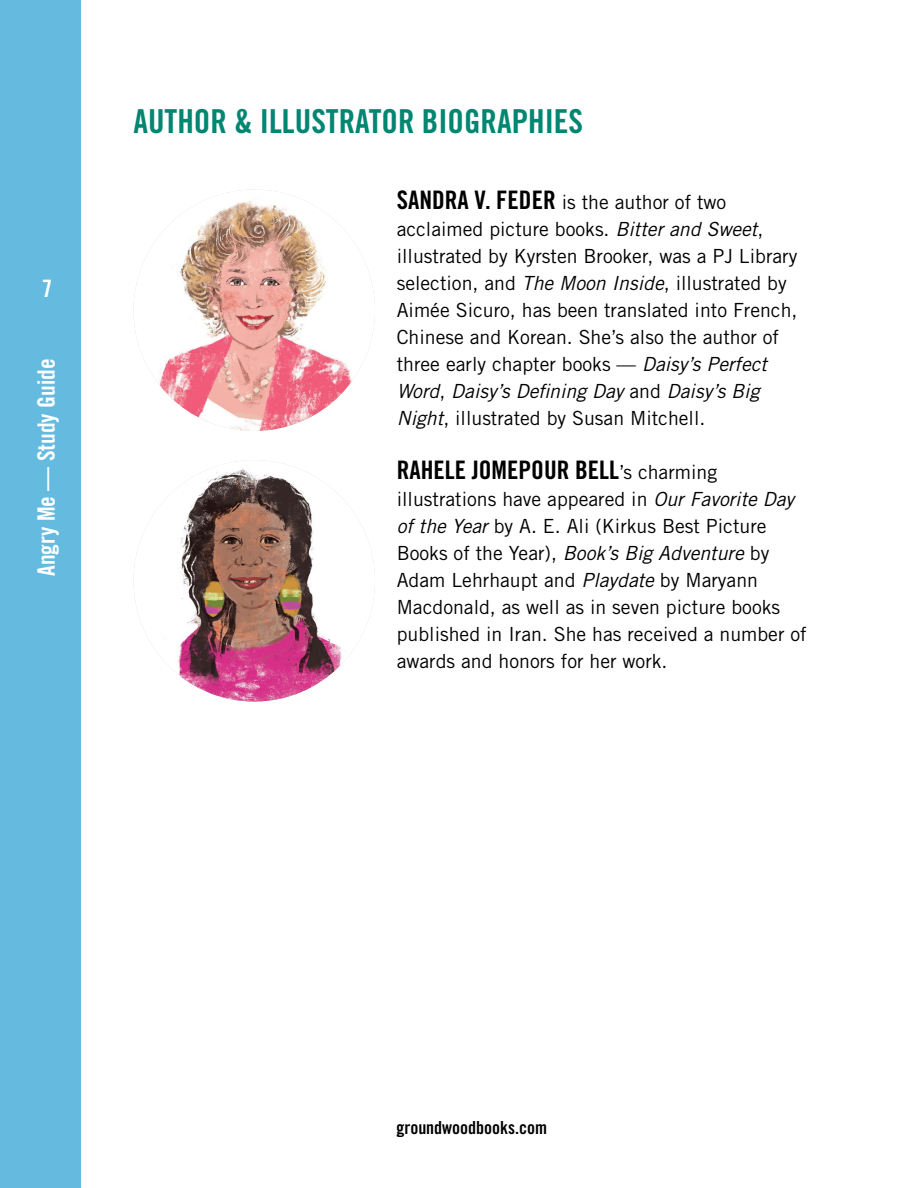
<style>
.page{position:relative;width:918px;height:1188px;background:#fff}
.page>*{position:absolute;margin:0;border:0;box-sizing:border-box;transform-origin:0 0}
.A-head{font:33px "Trade Gothic Bold Cond Twenty";color:#008671}
.Para_no_space{font:25.5px "Trade Gothic Bold Cond Twenty";color:#000}
.t1{font:24px "Trade Gothic Bold Cond Twenty";color:#fff}
.Para_no_space-2{font:19.5px/27px "Trade Gothic";color:#000}
.t2{font:18px "Trade Gothic Bold Cond Twenty";color:#000}
.s1{font-family:"Trade Gothic Bold Cond Twenty";font-size:25.5px}
.s2{font-style:italic}
.s3{font-family:"Trade Gothic";font-size:19.5px}
</style>
<div class="page">
<div style="left:0;top:0;width:81px;height:1188px;background:#65bbdf"></div>
<img style="left:133px;top:189px;width:242px;height:242px;border-radius:121px">
<img style="left:133px;top:460px;width:242px;height:242px;border-radius:121px">
<p class="t1" style="left:42px;top:274px;width:12px">7</p>
<p class="t1" style="left:32px;top:576px;width:219px;rotate:-90deg">Angry Me — Study Guide</p>
<p class="A-head" style="left:133px;top:101px;width:451px">AUTHOR &amp; ILLUSTRATOR BIOGRAPHIES</p>
<p class="Para_no_space-2" style="left:397px;top:189px;width:402px"><span class="s1">SANDRA V. FEDER</span> is the author of two acclaimed picture books. <span class="s2">Bitter and Sweet</span>, illustrated by Kyrsten Brooker, was a PJ Library selection, and <span class="s2">The Moon Inside</span>, illustrated by Aimée Sicuro, has been translated into French, Chinese and Korean. She’s also the author of three early chapter books — <span class="s2">Daisy’s Perfect Word</span>, <span class="s2">Daisy’s Defining Day</span> and <span class="s2">Daisy’s Big Night</span>, illustrated by Susan Mitchell.</p>
<p class="Para_no_space" style="left:397px;top:455px;width:322px">RAHELE JOMEPOUR BELL<span class="s3">’s charming</span></p>
<p class="Para_no_space-2" style="left:397px;top:486px;width:412px">illustrations have appeared in <span class="s2">Our Favorite Day of the Year</span> by A. E. Ali (Kirkus Best Picture Books of the Year), <span class="s2">Book’s Big Adventure</span> by Adam Lehrhaupt and <span class="s2">Playdate</span> by Maryann Macdonald, as well as in seven picture books published in Iran. She has received a number of awards and honors for her work.</p>
<p class="t2" style="left:396px;top:1117px;width:152px">groundwoodbooks.com</p>
</div>
